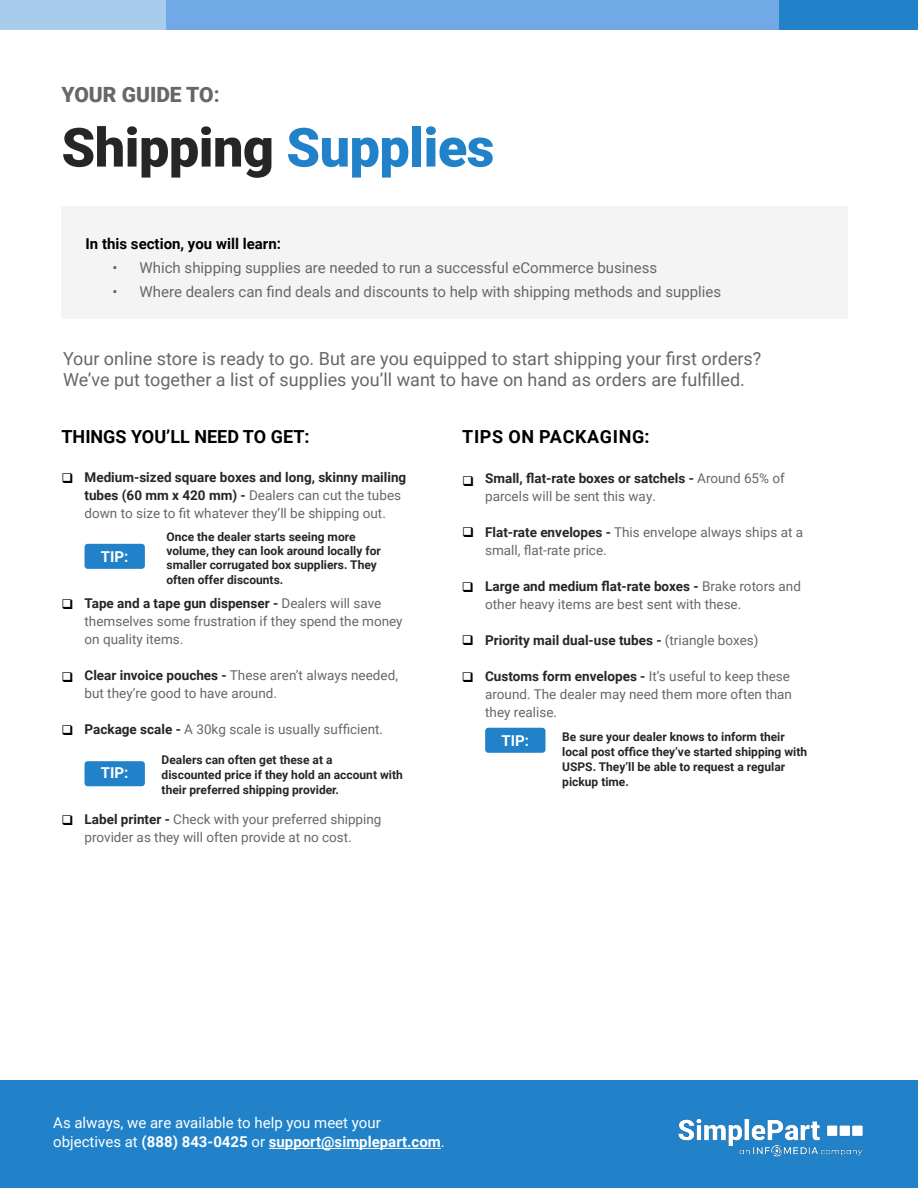
<style>
.page{position:relative;width:918px;height:1188px;background:#fff}
.page>*{position:absolute;margin:0;border:0;box-sizing:border-box;transform-origin:0 0}
.t1{font:900 54px "Roboto";letter-spacing:-.01em;color:#262626}
.t2{font:900 21px "Roboto";color:#666767}
.t3{font:18px/21px "Roboto";color:#666767}
.t4{font:700 18px "Roboto";color:#000}
.t5{font:700 18px "Roboto";letter-spacing:.035em;color:#000}
.t6{font:15px "Roboto";color:#666767}
.t7{font:15px/19.5px "Roboto";color:#fff}
.t8{font:700 15px "Roboto";color:#000}
.t9{font:700 15px "Roboto";color:#fff}
.t10{font:13.5px/18px "Roboto";color:#666767}
.t11{font:700 13.5px "Roboto";color:#262626}
.t12{font:700 12px/15px "Roboto";color:#262626}
.s1{font-weight:700}
.s2{color:#2182c9}
.s3{font-weight:700;color:#262626}
.s4{font-weight:400;color:#666767}
</style>
<div class="page">
<div style="left:0;top:1080px;width:918px;height:108px;background:#2182c9"></div>
<img style="left:678px;top:1118px;width:184px;height:39px">
<hr style="left:269px;top:1148px;width:172px;height:1px;background:#fff">
<div style="left:779px;top:0;width:139px;height:29px;background:#2182c9"></div>
<div style="left:0;top:0;width:167px;height:29px;background:#a8ccec"></div>
<div style="left:167px;top:0;width:612px;height:29px;background:#70a9e6"></div>
<div style="left:62px;top:207px;width:786px;height:112px;background:#f4f4f4"></div>
<div style="left:85px;top:544px;width:60px;height:25px;background:#2182c9;border-radius:3px"></div>
<div style="left:485px;top:728px;width:61px;height:25px;background:#2182c9;border-radius:3px"></div>
<div style="left:85px;top:761px;width:60px;height:25px;background:#2182c9;border-radius:3px"></div>
<h2 class="t2" style="left:62px;top:79px;width:160px">YOUR GUIDE TO<span class="s1">:</span></h2>
<h1 class="t1" style="left:62px;top:110px;width:434px">Shipping <span class="s2">Supplies</span></h1>
<p class="t8" style="left:86px;top:233px;width:197px">In this section, you will learn:</p>
<p class="t6" style="left:113px;top:257px;width:546px">• Which shipping supplies are needed to run a successful eCommerce business</p>
<p class="t6" style="left:113px;top:281px;width:610px">• Where dealers can find deals and discounts to help with shipping methods and supplies</p>
<h3 class="t3" style="left:63px;top:347px;width:700px">Your online store is ready to go. But are you equipped to start shipping your first orders?<br>We’ve put together a list of supplies you’ll want to have on hand as orders are fulfilled.</h3>
<h3 class="t4" style="left:62px;top:424px;width:250px">THINGS YOU’LL NEED TO GET:</h3>
<h3 class="t5" style="left:462px;top:424px;width:189px">TIPS ON PACKAGING:</h3>
<p class="t10" style="left:485px;top:469px;width:301px"><span class="s3">Small, flat-rate boxes or satchels -</span> Around 65% of parcels will be sent this way.</p>
<p class="t10" style="left:485px;top:523px;width:320px"><span class="s3">Flat-rate envelopes -</span> This envelope always ships at a small, flat-rate price.</p>
<p class="t10" style="left:485px;top:577px;width:317px"><span class="s3">Large and medium flat-rate boxes -</span> Brake rotors and other heavy items are best sent with these.</p>
<p class="t11" style="left:485px;top:631px;width:275px">Priority mail dual-use tubes - <span class="s4">(triangle boxes)</span></p>
<p class="t10" style="left:485px;top:667px;width:308px"><span class="s3">Customs form envelopes -</span> It’s useful to keep these around. The dealer may need them more often than they realise.</p>
<p class="t12" style="left:162px;top:752px;width:243px">Dealers can often get these at a<br>discounted price if they hold an account with their preferred shipping provider.</p>
<p class="t10" style="left:85px;top:468px;width:323px"><span class="s3">Medium-sized square boxes and long, skinny mailing tubes (60 mm x 420 mm) -</span> Dealers can cut the tubes down to size to fit whatever they’ll be shipping out.</p>
<p class="t12" style="left:167px;top:529px;width:216px;line-height:14.4px">Once the dealer starts seeing more volume, they can look around locally for smaller corrugated box suppliers. They often offer discounts.</p>
<p class="t9" style="left:101px;top:547px;width:29px">TIP:</p>
<p class="t10" style="left:85px;top:594px;width:320px"><span class="s3">Tape and a tape gun dispenser -</span> Dealers will save themselves some frustration if they spend the money on quality items.</p>
<p class="t10" style="left:85px;top:666px;width:315px"><span class="s3">Clear invoice pouches -</span> These aren’t always needed, but they’re good to have around.</p>
<p class="t10" style="left:85px;top:720px;width:300px"><span class="s3">Package scale -</span> A 30kg scale is usually sufficient.</p>
<p class="t12" style="left:562px;top:729px;width:246px">Be sure your dealer knows to inform their local post office they’ve started shipping with USPS. They’ll be able to request a regular pickup time.</p>
<p class="t9" style="left:502px;top:730px;width:29px">TIP:</p>
<p class="t9" style="left:101px;top:762px;width:29px">TIP:</p>
<p class="t10" style="left:85px;top:810px;width:298px"><span class="s3">Label printer -</span> Check with your preferred shipping provider as they will often provide at no cost.</p>
<p class="t7" style="left:53px;top:1112px;width:393px">As always, we are available to help you meet your objectives at <span class="s1">(888) 843-0425</span> or <span class="s1">support@simplepart.com</span>.</p>
</div>
